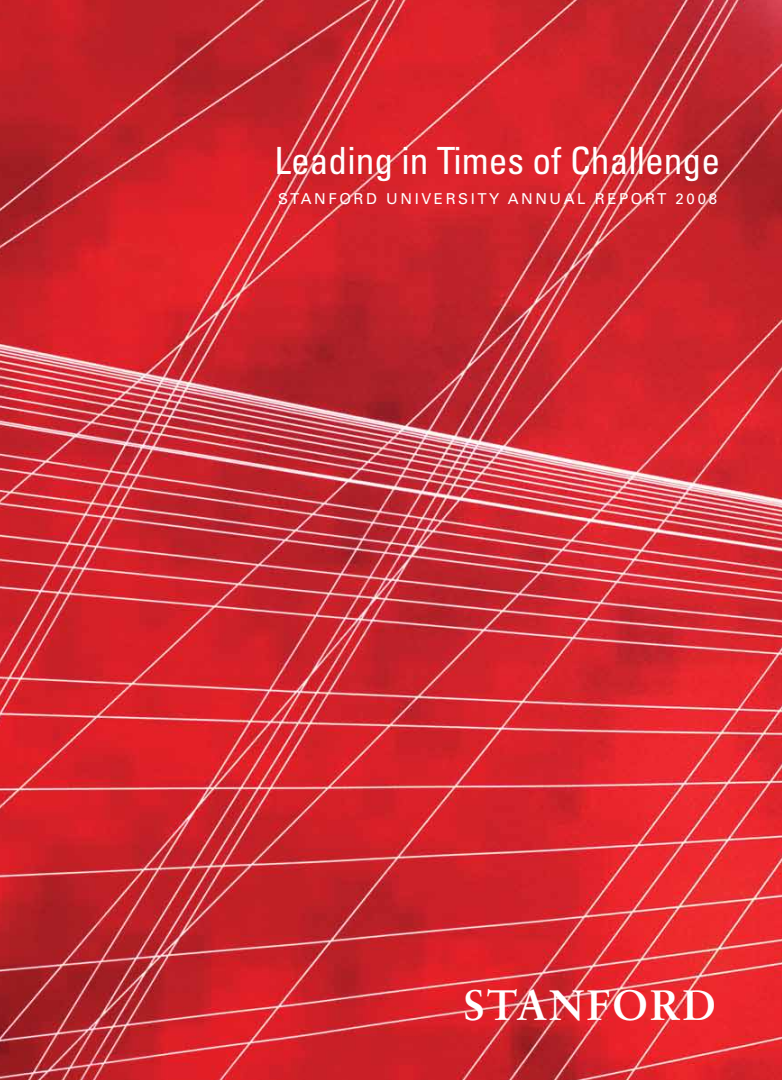
<style>
.page{position:relative;width:782px;height:1080px;background:#fff}
.page>*{position:absolute;margin:0;border:0;box-sizing:border-box;transform-origin:0 0}
.t1{font:700 42.5px "Sabon";letter-spacing:.05em;color:#fff}
.t2{font:condensed 37.5px "Univers";color:#fff}
.t3{font:15px "Univers";letter-spacing:.17em;color:#fff}
</style>
<div class="page">
<img style="left:0;top:0;width:782px;height:1080px">
<h2 class="t2" style="left:274px;top:137px;width:447px">Leading in Times of Challenge</h2>
<p class="t3" style="left:278px;top:190px;width:441px">STANFORD UNIVERS ITY ANNUAL R EPORT 2008</p>
<h1 class="t1" style="left:463px;top:979px;width:254px">STANFORD</h1>
</div>
